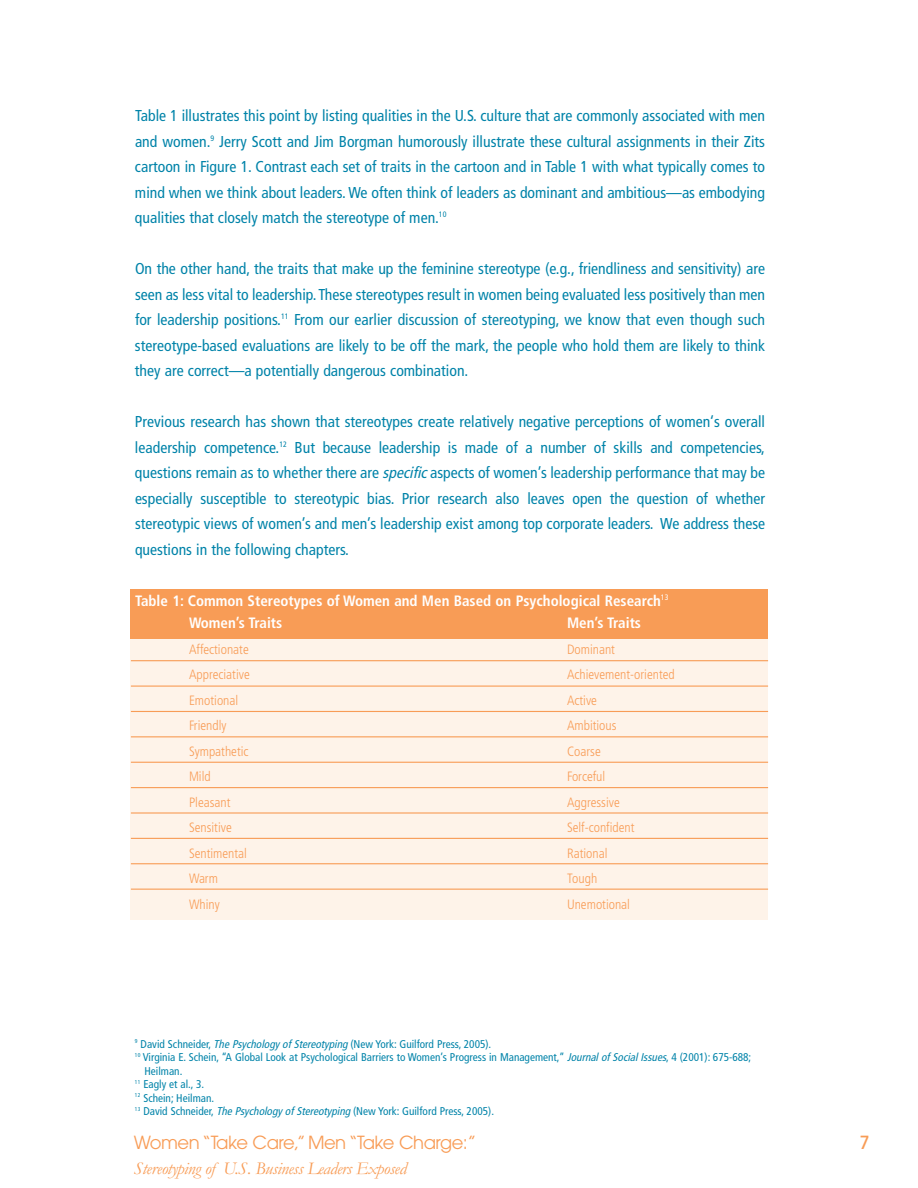
<style>
.page{position:relative;width:918px;height:1188px;background:#fff}
.page>*{position:absolute;margin:0;border:0;box-sizing:border-box;transform-origin:0 0}
.t1{font:italic 18px/25.5px "Garamond";letter-spacing:-.025em;color:#f89c56}
.t2{font:500 18px "Avant Garde";color:#f89c56}
.t3{font:condensed 15.75px/25.5px "Frutiger";color:#0083a9;text-align:justify}
.t4{font:700 condensed 15px/22.5px "Frutiger";color:#fff}
.t5{font:300 condensed 13.5px "Frutiger";color:#f89c56}
.t6{font:condensed 11.25px "Frutiger";color:#0083a9}
.s1{font-style:italic}
.s2{font-family:"Avant Garde";font-style:normal}
</style>
<div class="page">
<div style="left:130px;top:590px;width:638px;height:49px;background:#f89c56"></div>
<div style="left:130px;top:639px;width:638px;height:281px;background:#fef3e9"></div>
<hr style="left:131px;top:660px;width:637px;height:1px;background:#f89c56">
<hr style="left:131px;top:686px;width:637px;height:1px;background:#f89c56">
<hr style="left:131px;top:711px;width:637px;height:1px;background:#f89c56">
<hr style="left:131px;top:736px;width:637px;height:1px;background:#f89c56">
<hr style="left:131px;top:762px;width:637px;height:1px;background:#f89c56">
<hr style="left:131px;top:787px;width:637px;height:1px;background:#f89c56">
<hr style="left:131px;top:812px;width:637px;height:2px;background:#f89c56">
<hr style="left:131px;top:838px;width:637px;height:1px;background:#f89c56">
<hr style="left:131px;top:863px;width:637px;height:1px;background:#f89c56">
<hr style="left:131px;top:889px;width:637px;height:1px;background:#f89c56">
<p class="t3" style="left:135px;top:104px;width:632px">Table 1 illustrates this point by listing qualities in the U.S. culture that are commonly associated with men and women.<sup>9</sup> Jerry Scott and Jim Borgman humorously illustrate these cultural assignments in their Zits cartoon in Figure 1. Contrast each set of traits in the cartoon and in Table 1 with what typically comes to mind when we think about leaders. We often think of leaders as dominant and ambitious—as embodying qualities that closely match the stereotype of men.<sup>10</sup></p>
<p class="t3" style="left:135px;top:257px;width:632px">On the other hand, the traits that make up the feminine stereotype (e.g., friendliness and sensitivity) are seen as less vital to leadership.These stereotypes result in women being evaluated less positively than men for leadership positions.<sup>11</sup> From our earlier discussion of stereotyping, we know that even though such stereotype-based evaluations are likely to be off the mark, the people who hold them are likely to think they are correct—a potentially dangerous combination.</p>
<p class="t3" style="left:135px;top:410px;width:632px">Previous research has shown that stereotypes create relatively negative perceptions of women‘s overall leadership competence.<sup>12</sup> But because leadership is made of a number of skills and competencies, questions remain as to whether there are <span class="s1">specific</span>aspects of women’s leadership performance that may be especially susceptible to stereotypic bias. Prior research also leaves open the question of whether stereotypic views of women’s and men’s leadership exist among top corporate leaders. We address these questions in the following chapters.</p>
<p class="t4" style="left:189px;top:591px;width:481px;text-indent:-54px">Table 1: Common Stereotypes of Women and Men Based on Psychological Research<sup>13<br></sup>Women’s Traits</p>
<p class="t4" style="left:567px;top:613px;width:76px">Men’s Traits</p>
<p class="t5" style="left:189px;top:644px;width:61px">Affectionate</p>
<p class="t5" style="left:567px;top:644px;width:50px">Dominant</p>
<p class="t5" style="left:189px;top:669px;width:62px">Appreciative</p>
<p class="t5" style="left:567px;top:669px;width:109px">Achievement-oriented</p>
<p class="t5" style="left:189px;top:695px;width:51px">Emotional</p>
<p class="t5" style="left:567px;top:695px;width:32px">Active</p>
<p class="t5" style="left:189px;top:720px;width:39px">Friendly</p>
<p class="t5" style="left:567px;top:720px;width:51px">Ambitious</p>
<p class="t5" style="left:189px;top:746px;width:61px">Sympathetic</p>
<p class="t5" style="left:567px;top:746px;width:35px">Coarse</p>
<p class="t5" style="left:189px;top:771px;width:23px">Mild</p>
<p class="t5" style="left:567px;top:771px;width:40px">Forceful</p>
<p class="t5" style="left:189px;top:797px;width:43px">Pleasant</p>
<p class="t5" style="left:567px;top:797px;width:54px">Aggressive</p>
<p class="t5" style="left:189px;top:822px;width:44px">Sensitive</p>
<p class="t5" style="left:567px;top:822px;width:69px">Self-confident</p>
<p class="t5" style="left:189px;top:848px;width:60px">Sentimental</p>
<p class="t5" style="left:567px;top:848px;width:42px">Rational</p>
<p class="t5" style="left:189px;top:873px;width:31px">Warm</p>
<p class="t5" style="left:567px;top:873px;width:32px">Tough</p>
<p class="t5" style="left:189px;top:899px;width:32px">Whiny</p>
<p class="t5" style="left:567px;top:899px;width:65px">Unemotional</p>
<p class="t6" style="left:135px;top:1039px;width:358px"><sup>9</sup> David Schneider, <span class="s1">The Psychology of Stereotyping</span>(New York: Guilford Press, 2005).</p>
<p class="t6" style="left:135px;top:1053px;width:618px"><sup>10</sup> Virginia E. Schein, “A Global Look at Psychological Barriers to Women’s Progress in Management,” <span class="s1">Journalof SocialIssues</span>, 4 (2001): 675-688;</p>
<p class="t6" style="left:144px;top:1066px;width:39px">Heilman.</p>
<p class="t6" style="left:135px;top:1080px;width:71px"><sup>11</sup> Eagly et al., 3.</p>
<p class="t6" style="left:135px;top:1093px;width:81px"><sup>12</sup> Schein; Heilman.</p>
<p class="t6" style="left:135px;top:1107px;width:361px"><sup>13</sup> David Schneider, <span class="s1">The Psychology of Stereotyping</span>(New York: Guilford Press, 2005).</p>
<p class="t1" style="left:134px;top:1130px;width:344px"><span class="s2">Women “Take Care,” Men “Take Charge:”<br></span>Stereotyping of U.S. Business Leaders Exposed</p>
<p class="t2" style="left:859px;top:1136px;width:11px">7</p>
</div>
